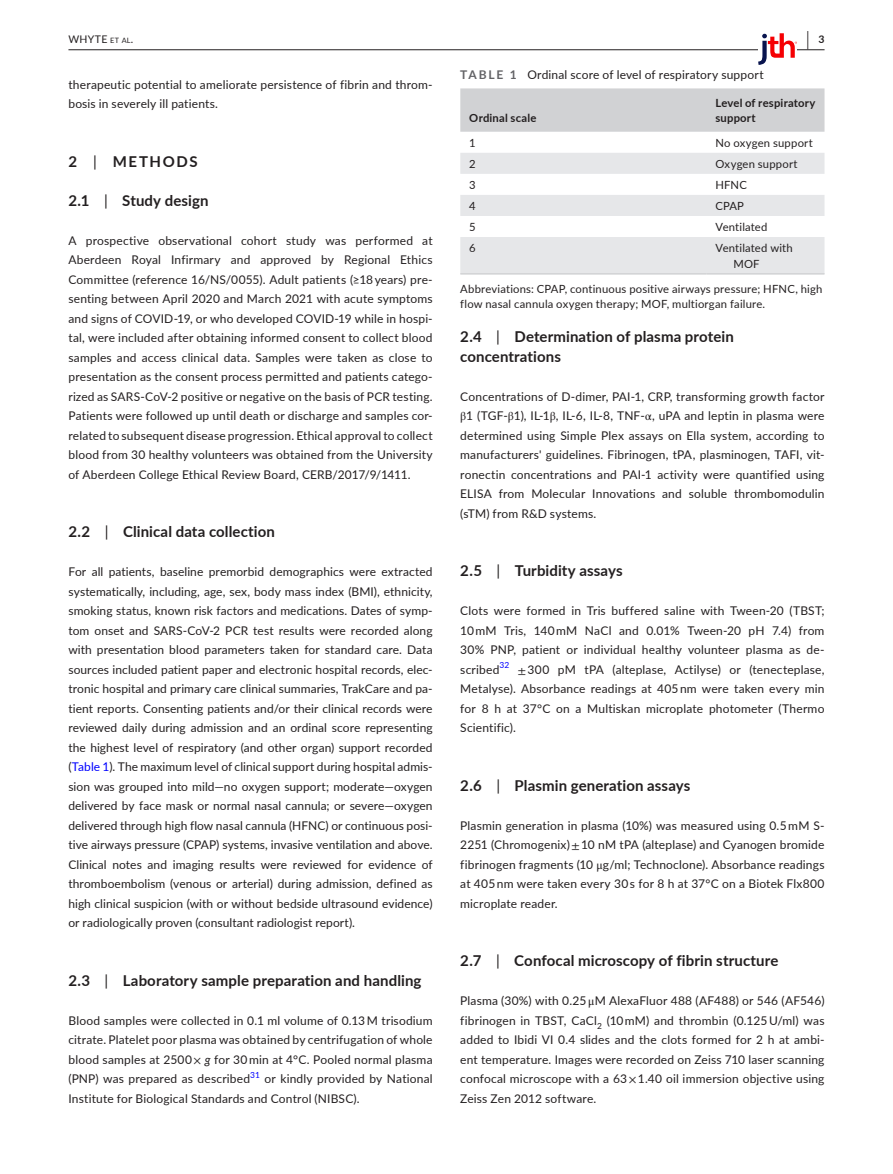
<style>
.page{position:relative;width:893px;height:1174px;background:#fff}
.page>*{position:absolute;margin:0;border:0;box-sizing:border-box;transform-origin:0 0}
.t1{font:700 19.5px "Lato";color:#231f20;scale:.43 1}
.t2{font:700 15px/19.5px "Lato";letter-spacing:.005em;color:#231f20}
.t3{font:700 15px "Lato";letter-spacing:.11em;color:#231f20}
.t4{font:12px/19.5px "Lato";letter-spacing:.015em;color:#231f20;text-align:justify}
.t5{font:11.25px/15.8px "Lato";letter-spacing:.015em;color:#231f20}
.t6{font:700 11.25px/15.8px "Lato";letter-spacing:.02em;color:#231f20}
.t7{font:10.5px "Lato";color:#231f20}
.t8{font:8.4px "Lato";color:#00f}
.s1{font-style:inherit}
.s2{font-size:7.35px}
.s3{font-weight:700;color:#636366}
.s4{font-weight:400}
.s5{color:#00f}
.s6{font-family:"STIX"}
.s7{font-style:italic}
</style>
<div class="page">
<hr style="left:68px;top:49px;width:756px;height:1px;background:#231f20">
<svg style="left:758px;top:33px;width:39px;height:32px"></svg>
<div style="left:460px;top:88px;width:364px;height:44px;background:#d1d2d4"></div>
<svg style="left:460px;top:153px;width:364px;height:120px;fill:#e6e7e9"></svg>
<hr style="left:460px;top:273px;width:246px;height:2px;background:#d1d2d4">
<hr style="left:706px;top:273px;width:118px;height:2px;background:#d1d2d4">
<p class="t7" style="left:68px;top:31px;width:66px"><span class="s1">W</span>HYTE <span class="s2">et al</span><span class="s1">.</span></p>
<h1 class="t1" style="left:807px;top:25px;width:43px">| <sup>3</sup></h1>
<p class="t4" style="left:68px;top:74px;width:366px">therapeutic potential to ameliorate persistence of fibrin and throm&shy;bosis in severely ill patients.</p>
<p class="t4" style="left:460px;top:64px;width:305px"><span class="s3">TABLE 1</span> Ordinal score of level of respiratory support</p>
<p class="t6" style="left:469px;top:110px;width:69px">Ordinal scale</p>
<p class="t6" style="left:715px;top:94px;width:102px">Level of respiratory support</p>
<p class="t3" style="left:68px;top:150px;width:131px">2 <span class="s4">|</span> METHODS</p>
<p class="t2" style="left:68px;top:190px;width:142px">2.1 <span class="s4">|</span> Study design</p>
<p class="t4" style="left:68px;top:230px;width:366px">A prospective observational cohort study was performed at Aberdeen Royal Infirmary and approved by Regional Ethics Committee (reference 16/NS/0055). Adult patients (≥18 years) pre&shy;senting between April 2020 and March 2021 with acute symptoms and signs of COVID-19, or who developed COVID-19 while in hospi&shy;tal, were included after obtaining informed consent to collect blood samples and access clinical data. Samples were taken as close to presentation as the consent process permitted and patients catego&shy;rized as SARS-CoV-2 positive or negative on the basis of PCR testing.<br>Patients were followed up until death or discharge and samples cor&shy;related to subsequent disease progression. Ethical approval to collect blood from 30 healthy volunteers was obtained from the University of Aberdeen College Ethical Review Board, CERB/2017/9/1411.</p>
<p class="t2" style="left:68px;top:521px;width:208px">2.2 <span class="s4">|</span> Clinical data collection</p>
<p class="t4" style="left:68px;top:561px;width:366px">For all patients, baseline premorbid demographics were extracted systematically, including, age, sex, body mass index (BMI), ethnicity, smoking status, known risk factors and medications. Dates of symp&shy;tom onset and SARS-CoV-2 PCR test results were recorded along with presentation blood parameters taken for standard care. Data sources included patient paper and electronic hospital records, elec&shy;tronic hospital and primary care clinical summaries, TrakCare and pa&shy;tient reports. Consenting patients and/or their clinical records were reviewed daily during admission and an ordinal score representing the highest level of respiratory (and other organ) support recorded (<span class="s5">Table 1</span>). The maximum level of clinical support during hospital admis&shy;sion was grouped into mild—no oxygen support; moderate—oxygen delivered by face mask or normal nasal cannula; or severe—oxygen delivered through high flow nasal cannula (HFNC) or continuous posi&shy;tive airways pressure (CPAP) systems, invasive ventilation and above.<br>Clinical notes and imaging results were reviewed for evidence of thromboembolism (venous or arterial) during admission, defined as high clinical suspicion (with or without bedside ultrasound evidence) or radiologically proven (consultant radiologist report).</p>
<p class="t2" style="left:68px;top:970px;width:355px">2.3 <span class="s4">|</span> Laboratory sample preparation and handling</p>
<p class="t4" style="left:68px;top:1010px;width:366px">Blood samples were collected in 0.1 ml volume of 0.13 M trisodium citrate. Platelet poor plasma was obtained by centrifugation of whole blood samples at 2500 <span class="s6">×</span> <span class="s7">g</span> for 30 min at 4°C. Pooled normal plasma (PNP) was prepared as described<sup>31</sup> or kindly provided by National Institute for Biological Standards and Control (NIBSC).</p>
<p class="t5" style="left:469px;top:134px;width:8px">1</p>
<p class="t5" style="left:715px;top:134px;width:99px">No oxygen support</p>
<p class="t5" style="left:469px;top:155px;width:8px">2</p>
<p class="t5" style="left:715px;top:155px;width:84px">Oxygen support</p>
<p class="t5" style="left:469px;top:176px;width:8px">3</p>
<p class="t5" style="left:715px;top:176px;width:33px">HFNC</p>
<p class="t5" style="left:469px;top:197px;width:8px">4</p>
<p class="t5" style="left:715px;top:197px;width:30px">CPAP</p>
<p class="t5" style="left:469px;top:219px;width:8px">5</p>
<p class="t5" style="left:715px;top:219px;width:54px">Ventilated</p>
<p class="t5" style="left:469px;top:240px;width:8px">6</p>
<p class="t5" style="left:733px;top:240px;width:61px;text-indent:-18px">Ventilated with<br>MOF</p>
<p class="t5" style="left:460px;top:280px;width:364px">Abbreviations: CPAP, continuous positive airways pressure; HFNC, high flow nasal cannula oxygen therapy; MOF, multiorgan failure.</p>
<p class="t2" style="left:460px;top:326px;width:275px">2.4 <span class="s4">|</span> Determination of plasma protein concentrations</p>
<p class="t4" style="left:460px;top:386px;width:366px">Concentrations of D-dimer, PAI-1, CRP, transforming growth factor <span class="s6">β</span>1 (TGF-<span class="s6">β</span>1), IL-1<span class="s6">β</span>, IL-6, IL-8, TNF-<span class="s6">α</span>, uPA and leptin in plasma were determined using Simple Plex assays on Ella system, according to manufacturers' guidelines. Fibrinogen, tPA, plasminogen, TAFI, vit&shy;ronectin concentrations and PAI-1 activity were quantified using ELISA from Molecular Innovations and soluble thrombomodulin (sTM) from R&amp;D systems.</p>
<p class="t2" style="left:460px;top:560px;width:164px">2.5 <span class="s4">|</span> Turbidity assays</p>
<p class="t4" style="left:460px;top:600px;width:366px">Clots were formed in Tris buffered saline with Tween-20 (TBST; 10 mM Tris, 140 mM NaCl and 0.01% Tween-20 pH 7.4) from 30% PNP, patient or individual healthy volunteer plasma as de&shy;scribed</p>
<p class="t8" style="left:499px;top:659px;width:11px">32</p>
<p class="t4" style="left:460px;top:659px;width:366px;text-indent:58px"><span class="s6">±</span> 300 pM tPA (alteplase, Actilyse) or (tenecteplase, Metalyse). Absorbance readings at 405 nm were taken every min for 8 h at 37°C on a Multiskan microplate photometer (Thermo Scientific).</p>
<p class="t2" style="left:460px;top:775px;width:232px">2.6 <span class="s4">|</span> Plasmin generation assays</p>
<p class="t4" style="left:460px;top:815px;width:366px">Plasmin generation in plasma (10%) was measured using 0.5 mM S-2251 (Chromogenix) <span class="s6">±</span> 10 nM tPA (alteplase) and Cyanogen bromide fibrinogen fragments (10 <span class="s6">μ</span>g/ml; Technoclone). Absorbance readings at 405 nm were taken every 30 s for 8 h at 37°C on a Biotek Flx800 microplate reader.</p>
<p class="t2" style="left:460px;top:950px;width:320px">2.7 <span class="s4">|</span> Confocal microscopy of fibrin structure</p>
<p class="t4" style="left:460px;top:990px;width:366px">Plasma (30%) with 0.25 <span class="s6">μ</span>M AlexaFluor 488 (AF488) or 546 (AF546) fibrinogen in TBST, CaCl<sub>2</sub> (10 mM) and thrombin (0.125 U/ml) was added to Ibidi VI 0.4 slides and the clots formed for 2 h at ambi&shy;ent temperature. Images were recorded on Zeiss 710 laser scanning confocal microscope with a 63 <span class="s6">×</span> 1.40 oil immersion objective using Zeiss Zen 2012 software.</p>
</div>
